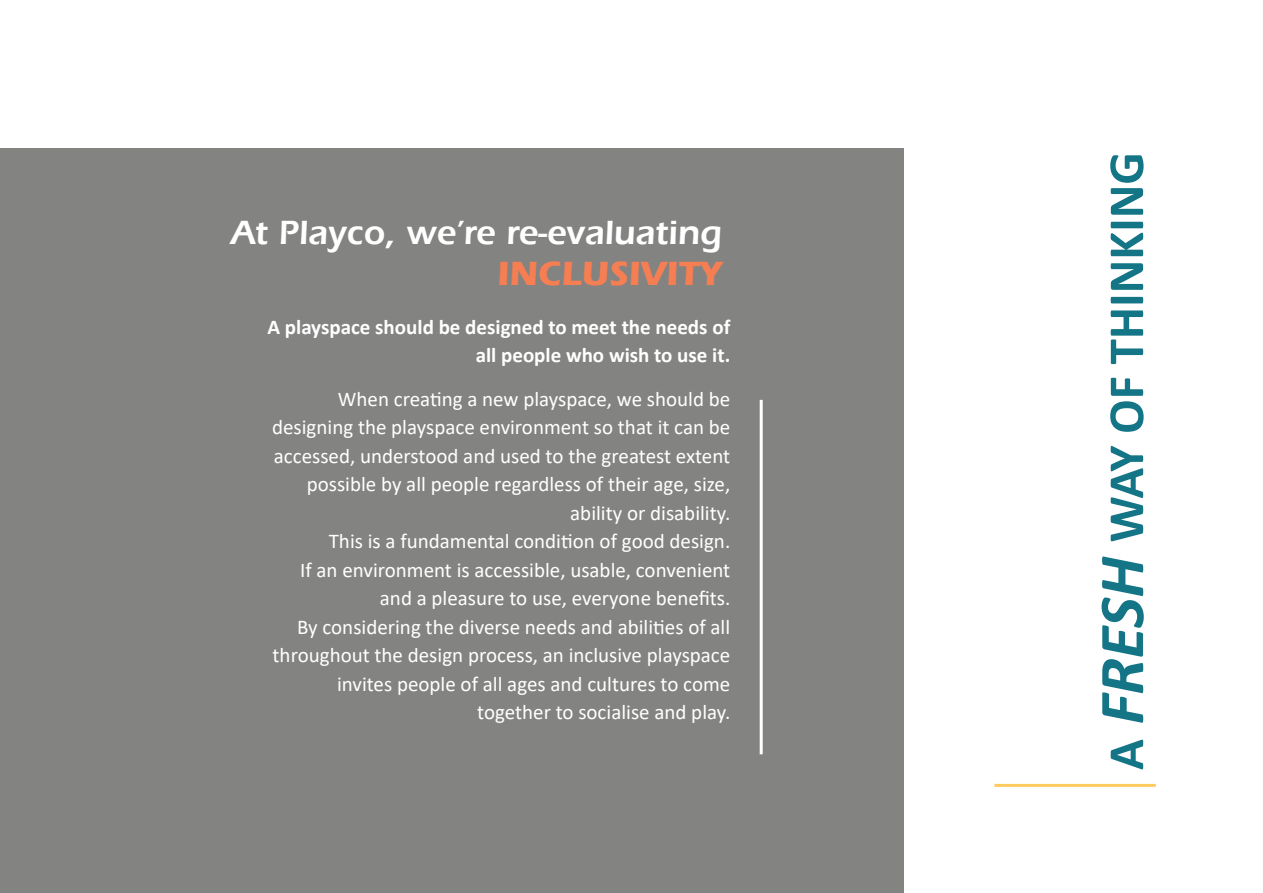
<style>
.page{position:relative;width:1263px;height:893px;background:#fff}
.page>*{position:absolute;margin:0;border:0;box-sizing:border-box;transform-origin:0 0}
.t1{font:700 51px "Calibri";color:#147587}
.t2{font:600 34.5px "ITC Eras Std";color:#fff}
.t3{font:700 34.5px "ITC Eras Std";color:#f57e53}
.t4{font:21px/28.5px "Calibri";color:#fff;text-align:right}
.t5{font:700 21px/28.5px "Calibri";color:#fff;text-align:right}
.s1{font-style:italic;font-size:64.5px}
</style>
<div class="page">
<div style="left:0;top:149px;width:904px;height:744px;background:#838382"></div>
<hr style="left:994px;top:784px;width:162px;height:3px;background:#fecb5f">
<hr style="left:760px;top:400px;width:3px;height:354px;background:#fff">
<h2 class="t2" style="left:231px;top:213px;width:492px">At Playco, we’re re-evaluating</h2>
<h2 class="t3" style="left:497px;top:254px;width:226px">INCLUSIVITY</h2>
<p class="t5" style="left:267px;top:312px;width:464px">A playspace should be designed to meet the needs of all people who wish to use it.</p>
<p class="t4" style="left:272px;top:384px;width:460px">When creating a new playspace, we should be designing the playspace environment so that it can be accessed, understood and used to the greatest extent possible by all people regardless of their age, size, ability or disability.<br>This is a fundamental condition of good design.<br>If an environment is accessible, usable, convenient and a pleasure to use, everyone benefits.<br>By considering the diverse needs and abilities of all throughout the design process, an inclusive playspace invites people of all ages and cultures to come together to socialise and play.</p>
<h1 class="t1" style="left:1090px;top:770px;width:619px;rotate:-90deg">A <span class="s1">FRESH</span> WAY OF THINKING</h1>
</div>
